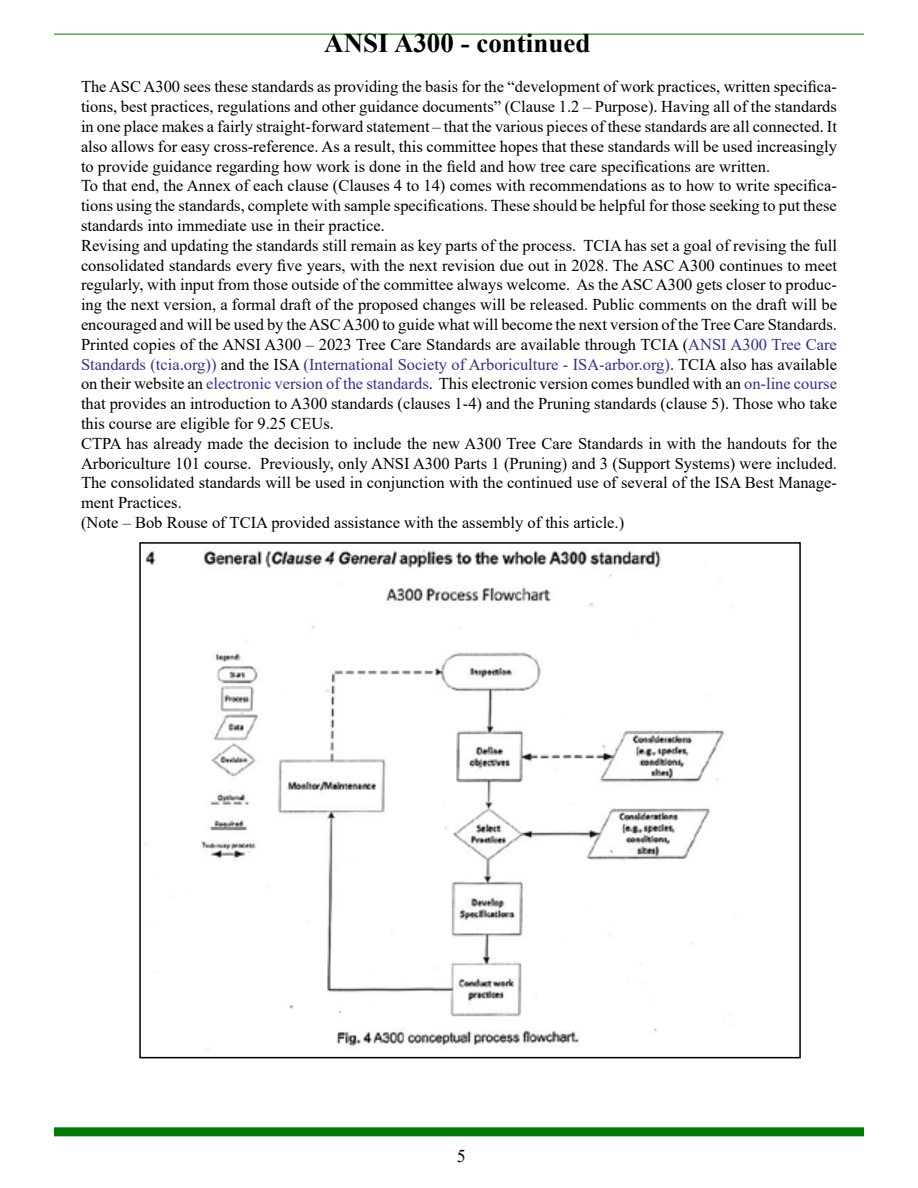
<style>
.page{position:relative;width:918px;height:1188px;background:#fff}
.page>*{position:absolute;margin:0;border:0;box-sizing:border-box;transform-origin:0 0}
.t1{font:700 27px "Times New Roman";color:#000}
.t2{font:18px "Times New Roman";color:#000}
.t3{font:16.5px/19.8px "Times New Roman";color:#000}
.s1{color:#2e3092}
</style>
<div class="page">
<hr style="left:54px;top:34px;width:810px;height:1px;background:#007d00">
<div style="left:54px;top:1127px;width:810px;height:9px;background:#007d00"></div>
<img style="left:145px;top:549px;width:579px;height:501px">
<div style="left:139px;top:542px;width:662px;height:516px;border:2px solid #000"></div>
<h1 class="t1" style="left:324px;top:24px;width:268px">ANSI A300 - continued</h1>
<p class="t3" style="left:81px;top:76px;width:758px">The ASC A300 sees these standards as providing the basis for the “development of work practices, written specifica&shy;tions, best practices, regulations and other guidance documents” (Clause 1.2 – Purpose). Having all of the standards in one place makes a fairly straight-forward statement – that the various pieces of these standards are all connected. It also allows for easy cross-reference. As a result, this committee hopes that these standards will be used increasingly to provide guidance regarding how work is done in the field and how tree care specifications are written.<br>To that end, the Annex of each clause (Clauses 4 to 14) comes with recommendations as to how to write specifica&shy;tions using the standards, complete with sample specifications. These should be helpful for those seeking to put these standards into immediate use in their practice.<br>Revising and updating the standards still remain as key parts of the process. TCIA has set a goal of revising the full consolidated standards every five years, with the next revision due out in 2028. The ASC A300 continues to meet regularly, with input from those outside of the committee always welcome. As the ASC A300 gets closer to produc&shy;ing the next version, a formal draft of the proposed changes will be released. Public comments on the draft will be encouraged and will be used by the ASC A300 to guide what will become the next version of the Tree Care Standards.<br>Printed copies of the ANSI A300 – 2023 Tree Care Standards are available through TCIA (<span class="s1">ANSI A300 Tree Care Standards (tcia.org))</span> and the ISA <span class="s1">(International Society of Arboriculture - ISA-arbor.org)</span>. TCIA also has available on their website an <span class="s1">electronic version of the standards</span>. This electronic version comes bundled with an <span class="s1">on-line course </span>that provides an introduction to A300 standards (clauses 1-4) and the Pruning standards (clause 5). Those who take this course are eligible for 9.25 CEUs.<br>CTPA has already made the decision to include the new A300 Tree Care Standards in with the handouts for the Arboriculture 101 course. Previously, only ANSI A300 Parts 1 (Pruning) and 3 (Support Systems) were included.<br>The consolidated standards will be used in conjunction with the continued use of several of the ISA Best Manage&shy;ment Practices.<br>(Note – Bob Rouse of TCIA provided assistance with the assembly of this article.)</p>
<p class="t2" style="left:457px;top:1143px;width:10px">5</p>
</div>
